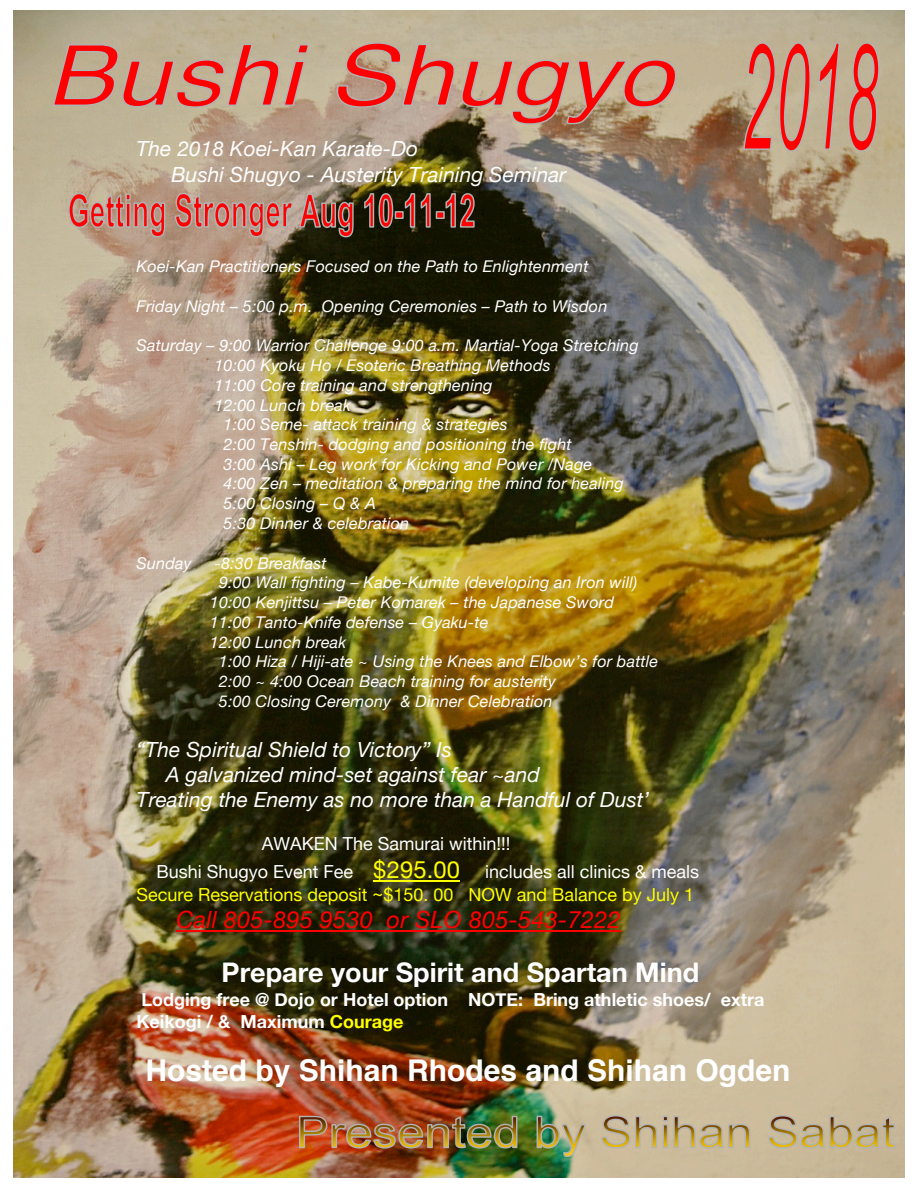
<style>
.page{position:relative;width:918px;height:1188px;background:#fff}
.page>*{position:absolute;margin:0;border:0;box-sizing:border-box;transform-origin:0 0}
.t1{font:700 30px "Helvetica";color:#fff}
.t2{font:700 27px "Helvetica Neue";color:#fff}
.t3{font:italic 23.7px "Helvetica Neue";letter-spacing:.005em;color:#f00}
.t4{font:italic 20.85px/25.2px "Helvetica Neue";letter-spacing:.005em;color:#fff}
.t5{font:700 18px/21.9px "Helvetica Neue";color:#fff}
.t6{font:18px/27.8px "Helvetica Neue";color:#fff}
.t7{font:18px "Helvetica Neue";color:#ff0}
.t8{font:italic 16.2px "Helvetica Neue";letter-spacing:.01em;color:#fff}
.s1{font-size:23.7px;color:#ff0}
.s2{color:#ff0}
</style>
<div class="page">
<img style="left:13px;top:10px;width:892px;height:1168px">
<hr style="left:373px;top:881px;width:87px;height:1px;background:#ff0">
<hr style="left:177px;top:931px;width:444px;height:1px;background:#f00">
<svg style="left:52px;top:42px;width:625px;height:83px;background:#c88b77"></svg>
<svg style="left:67px;top:191px;width:409px;height:47px;background:#976254"></svg>
<svg style="left:742px;top:42px;width:138px;height:110px;background:#cb8672"></svg>
<img style="left:298px;top:1114px;width:598px;height:44px">
<p class="t4" style="left:172px;top:138px;width:396px;text-indent:-35px">The 2018 Koei-Kan Karate-Do<br>Bushi Shugyo - Austerity Training Seminar</p>
<p class="t8" style="left:137px;top:254px;width:453px">Koei-Kan Practitioners Focused on the Path to Enlightenment</p>
<p class="t8" style="left:137px;top:294px;width:472px">Friday Night – 5:00 p.m. Opening Ceremonies – Path to Wisdon</p>
<p class="t8" style="left:137px;top:334px;width:504px">Saturday – 9:00 Warrior Challenge 9:00 a.m. Martial-Yoga Stretching</p>
<p class="t8" style="left:214px;top:353px;width:338px">10:00 Kyoku Ho / Esoteric Breathing Methods</p>
<p class="t8" style="left:214px;top:373px;width:280px">11:00 Core training and strengthening</p>
<p class="t8" style="left:214px;top:393px;width:138px">12:00 Lunch break</p>
<p class="t8" style="left:224px;top:413px;width:286px">1:00 Seme- attack training &amp; strategies</p>
<p class="t8" style="left:224px;top:432px;width:350px">2:00 Tenshin- dodging and positioning the fight</p>
<p class="t8" style="left:224px;top:452px;width:370px">3:00 Ashi – Leg work for Kicking and Power /Nage</p>
<p class="t8" style="left:224px;top:472px;width:402px">4:00 Zen – meditation &amp; preparing the mind for healing</p>
<p class="t8" style="left:224px;top:492px;width:154px">5:00 Closing – Q &amp; A</p>
<p class="t8" style="left:224px;top:511px;width:187px">5:30 Dinner &amp; celebration</p>
<p class="t8" style="left:136px;top:551px;width:57px">Sunday</p>
<p class="t8" style="left:215px;top:551px;width:113px">-8:30 Breakfast</p>
<p class="t8" style="left:219px;top:571px;width:420px">9:00 Wall fighting – Kabe-Kumite (developing an Iron will)</p>
<p class="t8" style="left:210px;top:591px;width:406px">10:00 Kenjittsu – Peter Komarek – the Japanese Sword</p>
<p class="t8" style="left:210px;top:610px;width:280px">11:00 Tanto-Knife defense – Gyaku-te</p>
<p class="t8" style="left:210px;top:630px;width:138px">12:00 Lunch break</p>
<p class="t8" style="left:219px;top:650px;width:441px">1:00 Hiza / Hiji-ate ~ Using the Knees and Elbow’s for battle</p>
<p class="t8" style="left:219px;top:670px;width:338px">2:00 ~ 4:00 Ocean Beach training for austerity</p>
<p class="t8" style="left:219px;top:689px;width:335px">5:00 Closing Ceremony &amp; Dinner Celebration</p>
<p class="t4" style="left:137px;top:738px;width:317px">“The Spiritual Shield to Victory” Is</p>
<p class="t4" style="left:166px;top:763px;width:375px">A galvanized mind-set against fear ~and</p>
<p class="t4" style="left:137px;top:788px;width:514px">Treating the Enemy as no more than a Handful of Dust’</p>
<p class="t6" style="left:157px;top:831px;width:355px;text-indent:105px">AWAKEN The Samurai within!!!<br>Bushi Shugyo Event Fee <span class="s1">$295.00</span></p>
<p class="t6" style="left:485px;top:859px;width:216px">includes all clinics &amp; meals</p>
<p class="t7" style="left:137px;top:881px;width:559px">Secure Reservations deposit ~$150. 00 NOW and Balance by July 1</p>
<h3 class="t3" style="left:177px;top:902px;width:446px">Call 805-895 9530 or SLO 805-543-7222</h3>
<h2 class="t2" style="left:222px;top:951px;width:479px">Prepare your Spirit and Spartan Mind</h2>
<p class="t5" style="left:137px;top:989px;width:630px">Lodging free @ Dojo or Hotel option NOTE: Bring athletic shoes/ extra<br>Keikogi / &amp; Maximum <span class="s2">Courage</span></p>
<h1 class="t1" style="left:145px;top:1046px;width:647px">Hosted by Shihan Rhodes and Shihan Ogden</h1>
</div>
